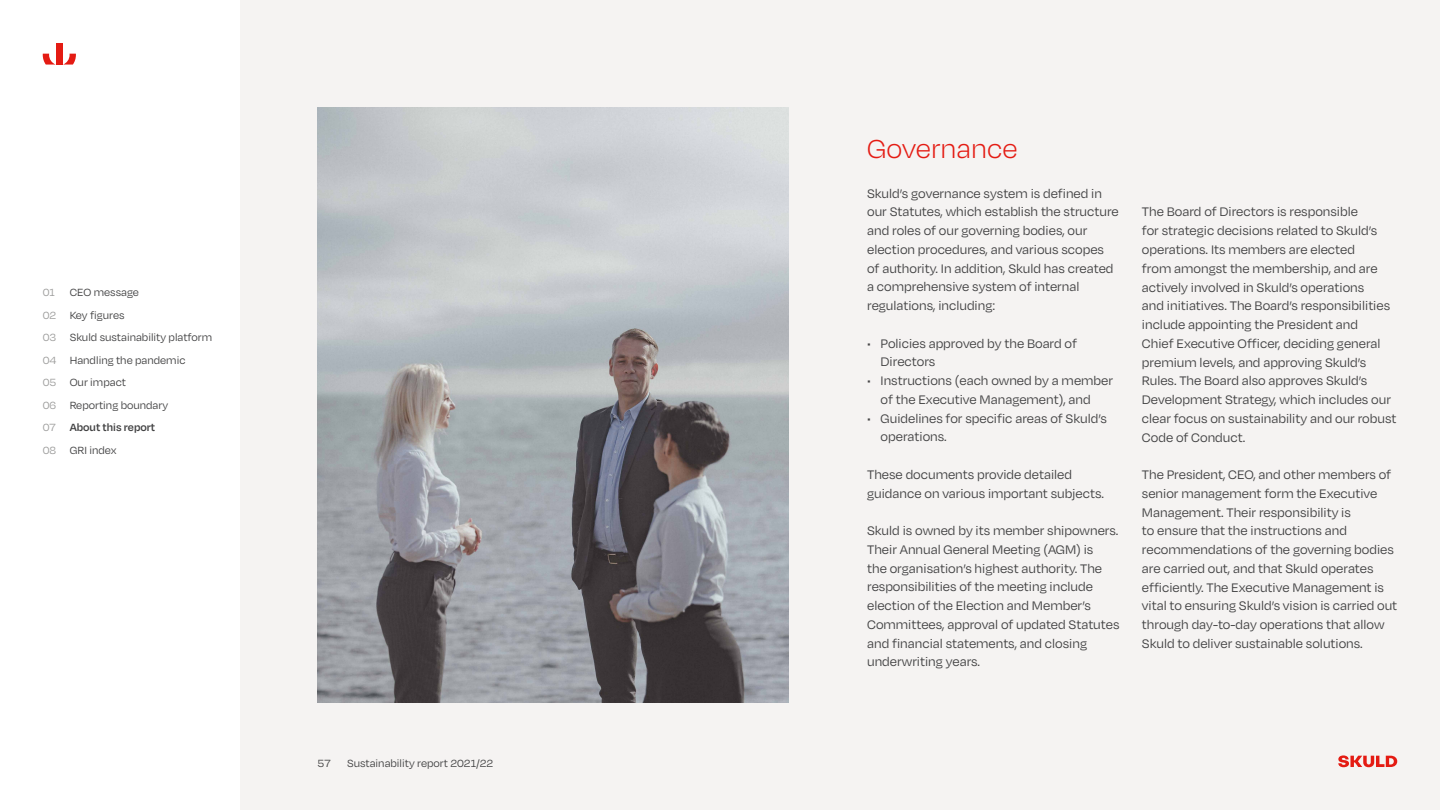
<style>
.page{position:relative;width:1440px;height:810px;background:#f5f3f2}
.page>*{position:absolute;margin:0;border:0;box-sizing:border-box;transform-origin:0 0}
.t1{font:300 30px "Degular";color:#e41b13}
.t2{font:14.25px/18.8px "Degular";color:#424243}
.t3{font:12px/22.5px "Degular";color:#424243}
.t4{font:12px/22.5px "Degular";color:#9d9d9c}
.t5{font:600 12px "Degular";color:#424243}
</style>
<div class="page">
<div style="left:0;top:0;width:239px;height:810px;background:#fff"></div>
<svg style="left:43px;top:54px;width:13px;height:11px"></svg>
<svg style="left:63px;top:54px;width:13px;height:11px"></svg>
<div style="left:56px;top:43px;width:7px;height:22px;background:#e41b13"></div>
<svg style="left:1338px;top:755px;width:59px;height:12px"></svg>
<img style="left:318px;top:107px;width:471px;height:595px">
<p class="t4" style="left:43px;top:281px;width:15px">01<br>02<br>03<br>04<br>05<br>06<br>07<br>08</p>
<p class="t3" style="left:70px;top:281px;width:144px">CEO message<br>Key figures<br>Skuld sustainability platform<br>Handling the pandemic<br>Our impact<br>Reporting boundary</p>
<p class="t5" style="left:70px;top:420px;width:87px">About this report</p>
<p class="t3" style="left:70px;top:439px;width:49px">GRI index</p>
<p class="t3" style="left:318px;top:752px;width:14px">57</p>
<p class="t3" style="left:347px;top:752px;width:148px">Sustainability report 2021/22</p>
<h1 class="t1" style="left:867px;top:131px;width:152px">Governance</h1>
<p class="t2" style="left:867px;top:183px;width:253px">Skuld’s governance system is defined in our Statutes, which establish the structure and roles of our governing bodies, our election procedures, and various scopes of authority. In addition, Skuld has created a comprehensive system of internal regulations, including:</p>
<p class="t2" style="left:881px;top:333px;width:198px;text-indent:-13px">• Policies approved by the Board of<br>Directors</p>
<p class="t2" style="left:881px;top:371px;width:234px;text-indent:-13px">• Instructions (each owned by a member of the Executive Management), and</p>
<p class="t2" style="left:881px;top:408px;width:228px;text-indent:-13px">• Guidelines for specific areas of Skuld’s operations.</p>
<p class="t2" style="left:867px;top:465px;width:238px">These documents provide detailed guidance on various important subjects.</p>
<p class="t2" style="left:867px;top:521px;width:254px">Skuld is owned by its member shipowners.<br>Their Annual General Meeting (AGM) is<br>the organisation’s highest authority. The responsibilities of the meeting include election of the Election and Member’s Committees, approval of updated Statutes and financial statements, and closing underwriting years.</p>
<p class="t2" style="left:1142px;top:202px;width:256px">The Board of Directors is responsible<br>for strategic decisions related to Skuld’s operations. Its members are elected<br>from amongst the membership, and are actively involved in Skuld’s operations<br>and initiatives. The Board’s responsibilities include appointing the President and<br>Chief Executive Officer, deciding general premium levels, and approving Skuld’s Rules. The Board also approves Skuld’s Development Strategy, which includes our clear focus on sustainability and our robust Code of Conduct.</p>
<p class="t2" style="left:1142px;top:465px;width:257px">The President, CEO, and other members of senior management form the Executive Management. Their responsibility is<br>to ensure that the instructions and recommendations of the governing bodies are carried out, and that Skuld operates efficiently. The Executive Management is vital to ensuring Skuld’s vision is carried out through day-to-day operations that allow Skuld to deliver sustainable solutions.</p>
</div>
